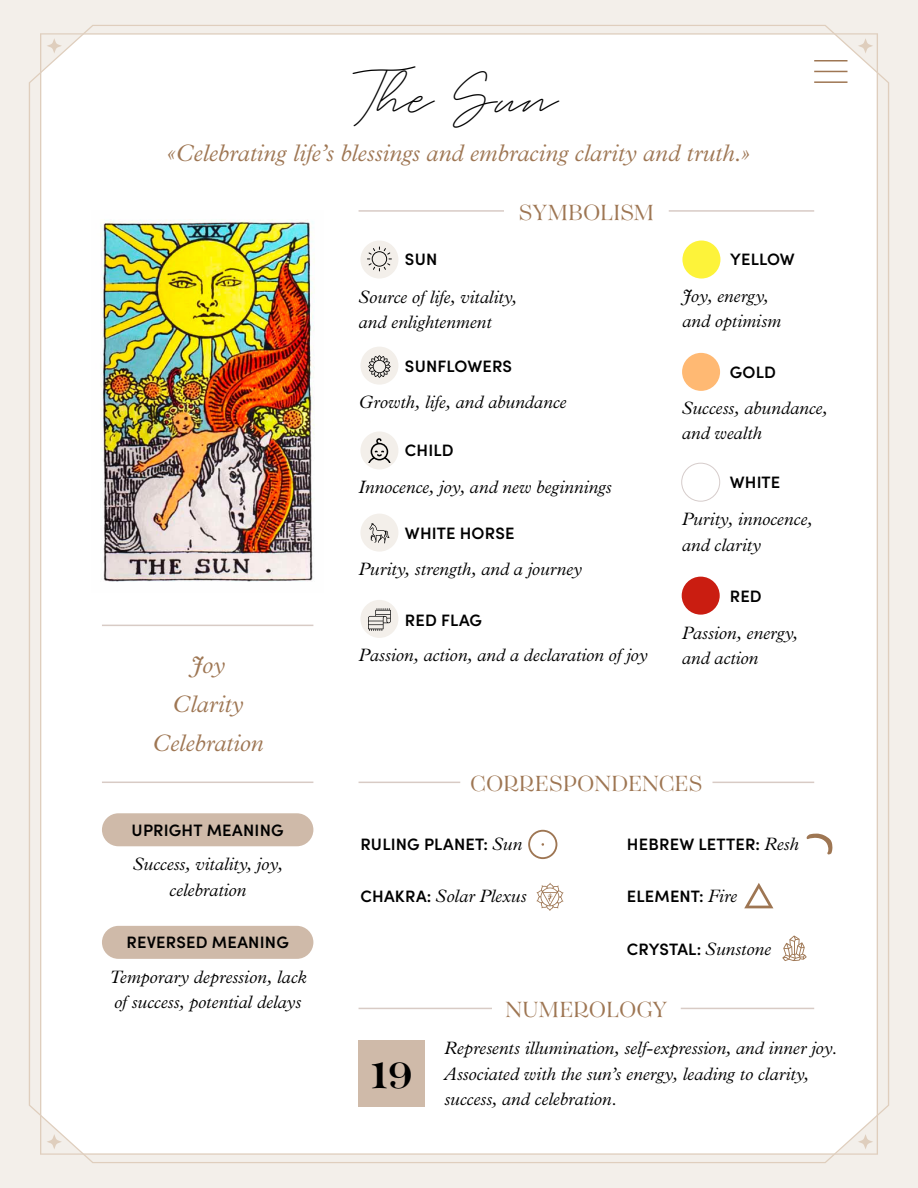
<style>
.page{position:relative;width:918px;height:1188px;background:#fff}
.page>*{position:absolute;margin:0;border:0;box-sizing:border-box;transform-origin:0 0}
.t1{font:700 45px "Tenez";color:#000}
.t2{font:42px "White Angelica";color:#000}
.t3{font:italic 300 24px/39px "Plantin MT Pro";color:#9e7653;text-align:center}
.t4{font:24px "Tenez";color:#9e7653}
.t5{font:italic 300 18px/25.5px "Plantin MT Pro";color:#000}
.t6{font:600 16.5px "Sofia Pro";letter-spacing:.01em;color:#000}
.s1{font-family:"Plantin MT Pro";font-weight:300;font-style:italic;font-size:18px}
.s2{font-family:"Sofia Pro";font-weight:600;font-style:normal;font-size:16.5px}
</style>
<div class="page">
<div style="left:0;top:1px;width:918px;height:1187px;background:#f3efea"></div>
<div style="left:29px;top:25px;width:860px;height:1138px;background:#fff"></div>
<svg style="left:858px;top:38px;width:15px;height:16px"></svg>
<svg style="left:858px;top:1134px;width:15px;height:15px"></svg>
<svg style="left:47px;top:38px;width:15px;height:16px"></svg>
<svg style="left:47px;top:1134px;width:15px;height:15px"></svg>
<div style="left:359px;top:1040px;width:66px;height:67px;background:#cfbaa9"></div>
<hr style="left:814px;top:60px;width:34px;height:2px;background:#9e7653">
<hr style="left:814px;top:71px;width:34px;height:1px;background:#9e7653">
<hr style="left:814px;top:81px;width:34px;height:2px;background:#9e7653">
<img style="left:92px;top:210px;width:232px;height:383px">
<hr style="left:359px;top:210px;width:145px;height:2px;background:#d8cbc5">
<hr style="left:102px;top:625px;width:211px;height:1px;background:#d8cbc5">
<hr style="left:102px;top:782px;width:211px;height:1px;background:#d8cbc5">
<hr style="left:669px;top:210px;width:145px;height:2px;background:#d8cbc5">
<hr style="left:712px;top:782px;width:102px;height:1px;background:#d8cbc5">
<hr style="left:359px;top:782px;width:101px;height:1px;background:#d8cbc5">
<hr style="left:359px;top:1008px;width:133px;height:1px;background:#d8cbc5">
<hr style="left:681px;top:1008px;width:133px;height:1px;background:#d8cbc5">
<div style="left:681px;top:463px;width:39px;height:39px;border:1px solid #d6cccb;border-radius:50%"></div>
<div style="left:682px;top:577px;width:38px;height:38px;background:#ca1d11;border-radius:50%"></div>
<div style="left:682px;top:353px;width:38px;height:38px;background:#ffb973;border-radius:50%"></div>
<div style="left:682px;top:241px;width:38px;height:38px;background:#fdf33a;border-radius:50%"></div>
<div style="left:102px;top:813px;width:211px;height:33px;background:#cfbaa9;border-radius:16px"></div>
<div style="left:102px;top:926px;width:211px;height:33px;background:#cfbaa9;border-radius:16px"></div>
<div style="left:360px;top:347px;width:38px;height:38px;background:#f3efea;border-radius:50%"></div>
<svg style="left:360px;top:514px;width:38px;height:38px"></svg>
<svg style="left:360px;top:600px;width:38px;height:38px"></svg>
<svg style="left:360px;top:431px;width:38px;height:38px"></svg>
<svg style="left:368px;top:355px;width:23px;height:23px"></svg>
<svg style="left:360px;top:241px;width:38px;height:38px"></svg>
<svg style="left:782px;top:936px;width:25px;height:25px"></svg>
<svg style="left:744px;top:883px;width:29px;height:25px"></svg>
<svg style="left:537px;top:883px;width:26px;height:28px"></svg>
<svg style="left:528px;top:830px;width:29px;height:29px"></svg>
<svg style="left:807px;top:834px;width:26px;height:21px"></svg>
<h2 class="t2" style="left:362px;top:66px;width:198px">Thë Sûñ</h2>
<h3 class="t3" style="left:166px;top:134px;width:585px">«Celebrating life’s blessings and embracing clarity and truth.»</h3>
<h3 class="t3" style="left:152px;top:646px;width:113px">Joy<br>Clarity<br>Celebration</h3>
<p class="t6" style="left:132px;top:817px;width:154px">UPRIGHT MEANING</p>
<p class="t5" style="left:133px;top:852px;width:151px;text-align:center">Success, vitality, joy, celebration</p>
<p class="t6" style="left:126px;top:930px;width:164px">REVERSED MEANING</p>
<p class="t5" style="left:109px;top:964px;width:199px">Temporary depression, lack of success, potential delays</p>
<h3 class="t4" style="left:519px;top:196px;width:137px">SYMBOLISM</h3>
<p class="t6" style="left:405px;top:247px;width:34px">SUN</p>
<p class="t5" style="left:359px;top:284px;width:160px">Source of life, vitality, and enlightenment</p>
<p class="t6" style="left:405px;top:354px;width:109px">SUNFLOWERS</p>
<p class="t5" style="left:359px;top:390px;width:209px">Growth, life, and abundance</p>
<p class="t6" style="left:405px;top:438px;width:50px">CHILD</p>
<p class="t5" style="left:359px;top:475px;width:255px">Innocence, joy, and new beginnings</p>
<p class="t6" style="left:405px;top:521px;width:111px">WHITE HORSE</p>
<p class="t5" style="left:359px;top:556px;width:225px">Purity, strength, and a journey</p>
<p class="t6" style="left:405px;top:607px;width:79px">RED FLAG</p>
<p class="t5" style="left:359px;top:642px;width:291px">Passion, action, and a declaration of joy</p>
<p class="t6" style="left:730px;top:247px;width:66px">YELLOW</p>
<p class="t5" style="left:682px;top:283px;width:100px">Joy, energy, and optimism</p>
<p class="t6" style="left:730px;top:360px;width:48px">GOLD</p>
<p class="t5" style="left:682px;top:396px;width:147px">Success, abundance, and wealth</p>
<p class="t6" style="left:730px;top:470px;width:52px">WHITE</p>
<p class="t5" style="left:682px;top:507px;width:132px">Purity, innocence, and clarity</p>
<p class="t6" style="left:730px;top:583px;width:34px">RED</p>
<p class="t5" style="left:682px;top:620px;width:118px">Passion, energy, and action</p>
<h3 class="t4" style="left:470px;top:767px;width:234px">CORRESPONDENCES</h3>
<p class="t6" style="left:361px;top:832px;width:163px">RULING PLANET: <span class="s1">Sun</span></p>
<p class="t5" style="left:361px;top:883px;width:168px"><span class="s2">CHAKRA:</span> Solar Plexus</p>
<p class="t6" style="left:627px;top:832px;width:173px">HEBREW LETTER: <span class="s1">Resh</span></p>
<p class="t6" style="left:627px;top:883px;width:112px">ELEMENT: <span class="s1">Fire</span></p>
<p class="t6" style="left:627px;top:936px;width:146px">CRYSTAL: <span class="s1">Sunstone</span></p>
<h1 class="t1" style="left:371px;top:1042px;width:44px">19</h1>
<h3 class="t4" style="left:505px;top:993px;width:163px">NUMEROLOGY</h3>
<p class="t5" style="left:444px;top:1036px;width:394px">Represents illumination, self-expression, and inner joy.<br>Associated with the sun’s energy, leading to clarity, success, and celebration.</p>
</div>
